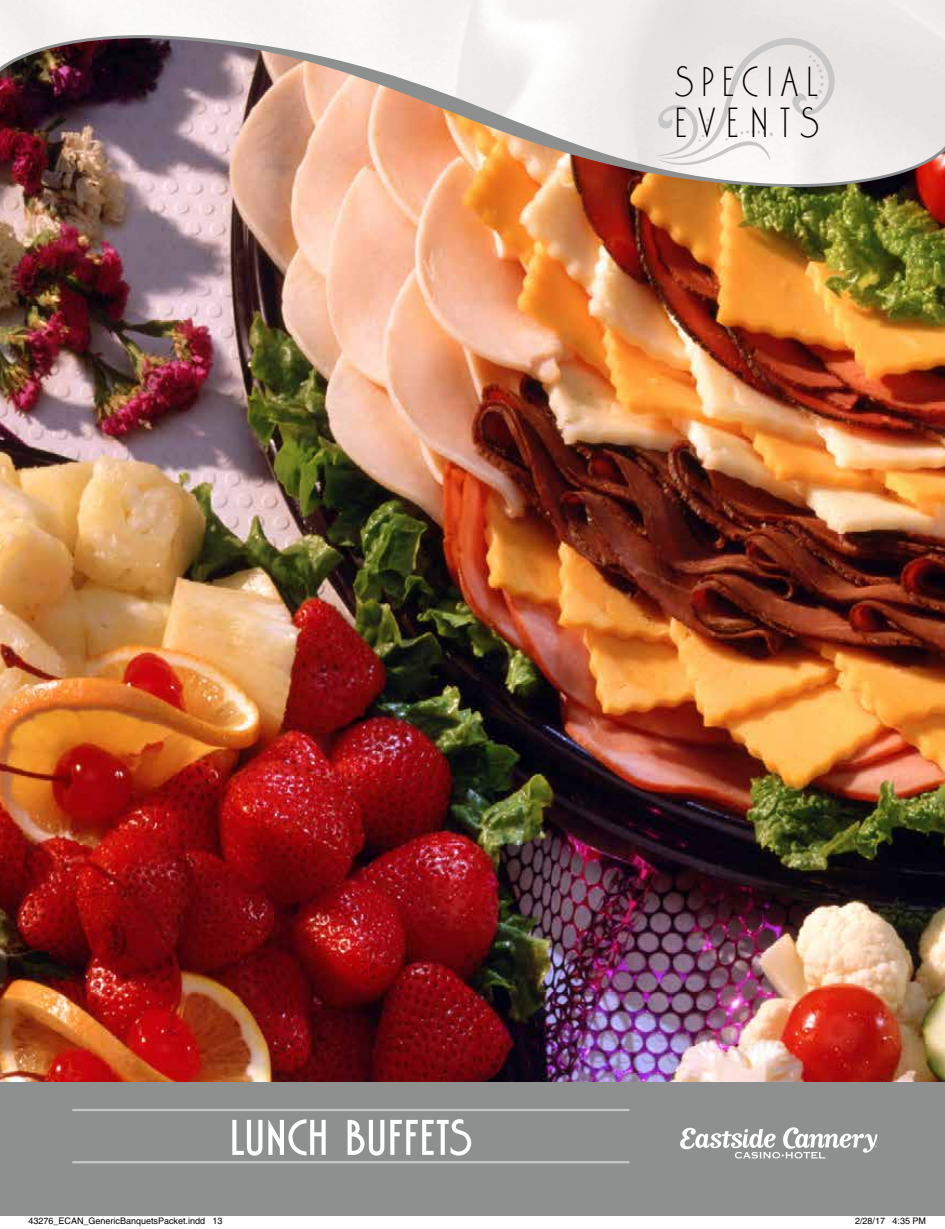
<style>
.page{position:relative;width:945px;height:1229px;background:#fff}
.page>*{position:absolute;margin:0;border:0;box-sizing:border-box;transform-origin:0 0}
.t1{font:52.5px "Washington D";color:#fff}
.t2{font:43.65px "Washington D Ligh";letter-spacing:.16em;color:#000}
.t3{font:9px "Helvetica";color:#000}
</style>
<div class="page">
<img style="left:0;top:187px;width:945px;height:895px">
<div style="left:0;top:1082px;width:945px;height:133px;background:#8e9090"></div>
<hr style="left:72px;top:1108px;width:557px;height:3px;background:#fff">
<hr style="left:72px;top:1161px;width:557px;height:2px;background:#fff">
<svg style="left:680px;top:1127px;width:198px;height:31px"></svg>
<img style="left:0;top:35px;width:945px;height:152px">
<svg style="left:655px;top:32px;width:183px;height:138px"></svg>
<svg style="left:28px;top:1215px;width:177px;height:1px"></svg>
<svg style="left:892px;top:1215px;width:34px;height:1px"></svg>
<h2 class="t2" style="left:675px;top:60px;width:145px">SPECIAL</h2>
<h2 class="t2" style="left:674px;top:101px;width:146px">EVENTS</h2>
<h1 class="t1" style="left:229px;top:1110px;width:245px">LUNCH BUFFETS</h1>
<p class="t3" style="left:28px;top:1216px;width:196px">43276_ECAN_GenericBanquetsPacket.indd 13</p>
<p class="t3" style="left:855px;top:1216px;width:73px">2/28/17 4:35 PM</p>
</div>
